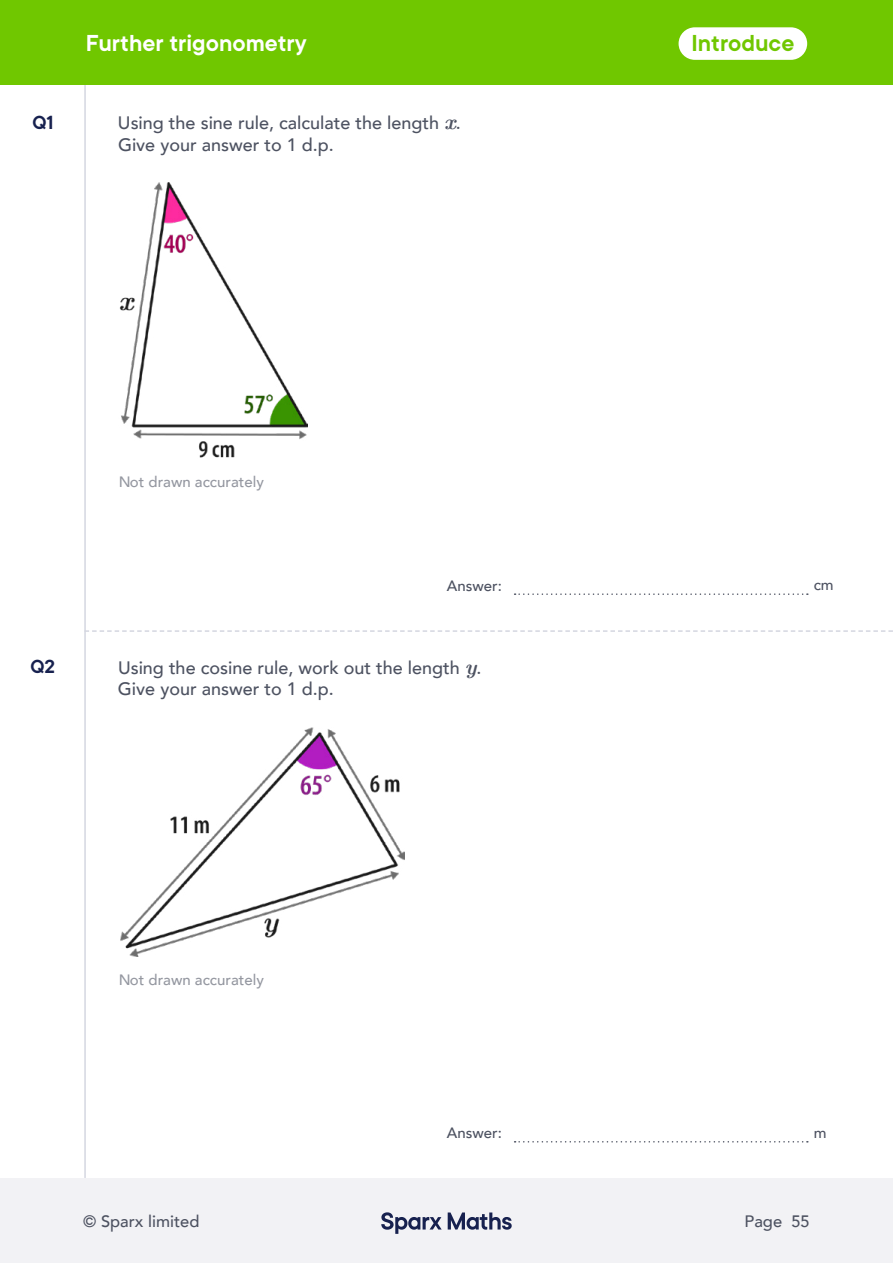
<style>
.page{position:relative;width:893px;height:1263px;background:#fff}
.page>*{position:absolute;margin:0;border:0;box-sizing:border-box;transform-origin:0 0}
.t1{font:600 25.5px "TT Commons";color:#fff}
.t2{font:600 25.5px "TT Commons";color:#70c700}
.t3{font:600 21px "TT Commons";color:#17214f}
.t4{font:500 18px/21.6px "Avenir";color:#4d5261}
.t5{font:500 16.5px "Avenir";color:#4d5261}
.t6{font:500 15px "Avenir";color:#4d5261}
.s1{font-family:"CMU Serif";font-weight:700;font-style:italic;font-size:21px}
</style>
<div class="page">
<div style="left:0;top:1178px;width:893px;height:85px;background:#f2f2f5"></div>
<svg style="left:381px;top:1212px;width:61px;height:22px"></svg>
<svg style="left:448px;top:1212px;width:64px;height:18px"></svg>
<div style="left:0;top:0;width:893px;height:84px;background:#70c700"></div>
<hr style="left:84px;top:85px;width:2px;height:1093px;background:#d4d6e0">
<svg style="left:86px;top:630px;width:807px;height:2px"></svg>
<div style="left:679px;top:27px;width:128px;height:33px;background:#fff;border-radius:16px"></div>
<img style="left:119px;top:183px;width:189px;height:275px">
<img style="left:120px;top:727px;width:284px;height:229px">
<svg style="left:515px;top:593px;width:293px;height:2px"></svg>
<svg style="left:515px;top:1141px;width:293px;height:1px"></svg>
<p class="t3" style="left:32px;top:111px;width:23px">Q1</p>
<h1 class="t1" style="left:86px;top:29px;width:222px">Further trigonometry</h1>
<p class="t4" style="left:118px;top:111px;width:344px">Using the sine rule, calculate the length <span class="s1">x</span>.<br>Give your answer to 1 d.p.</p>
<h1 class="t2" style="left:691px;top:29px;width:104px">Introduce</h1>
<p class="t3" style="left:31px;top:655px;width:26px">Q2</p>
<p class="t6" style="left:118px;top:468px;width:147px">Not drawn accurately</p>
<p class="t6" style="left:447px;top:572px;width:57px">Answer:</p>
<p class="t4" style="left:118px;top:655px;width:365px">Using the cosine rule, work out the length <span class="s1">y</span>.<br>Give your answer to 1 d.p.</p>
<p class="t6" style="left:814px;top:572px;width:22px">cm</p>
<p class="t6" style="left:118px;top:967px;width:147px">Not drawn accurately</p>
<p class="t6" style="left:447px;top:1120px;width:57px">Answer:</p>
<p class="t6" style="left:814px;top:1119px;width:14px">m</p>
<p class="t5" style="left:83px;top:1206px;width:118px">© Sparx limited</p>
<p class="t5" style="left:745px;top:1206px;width:67px">Page 55</p>
</div>
